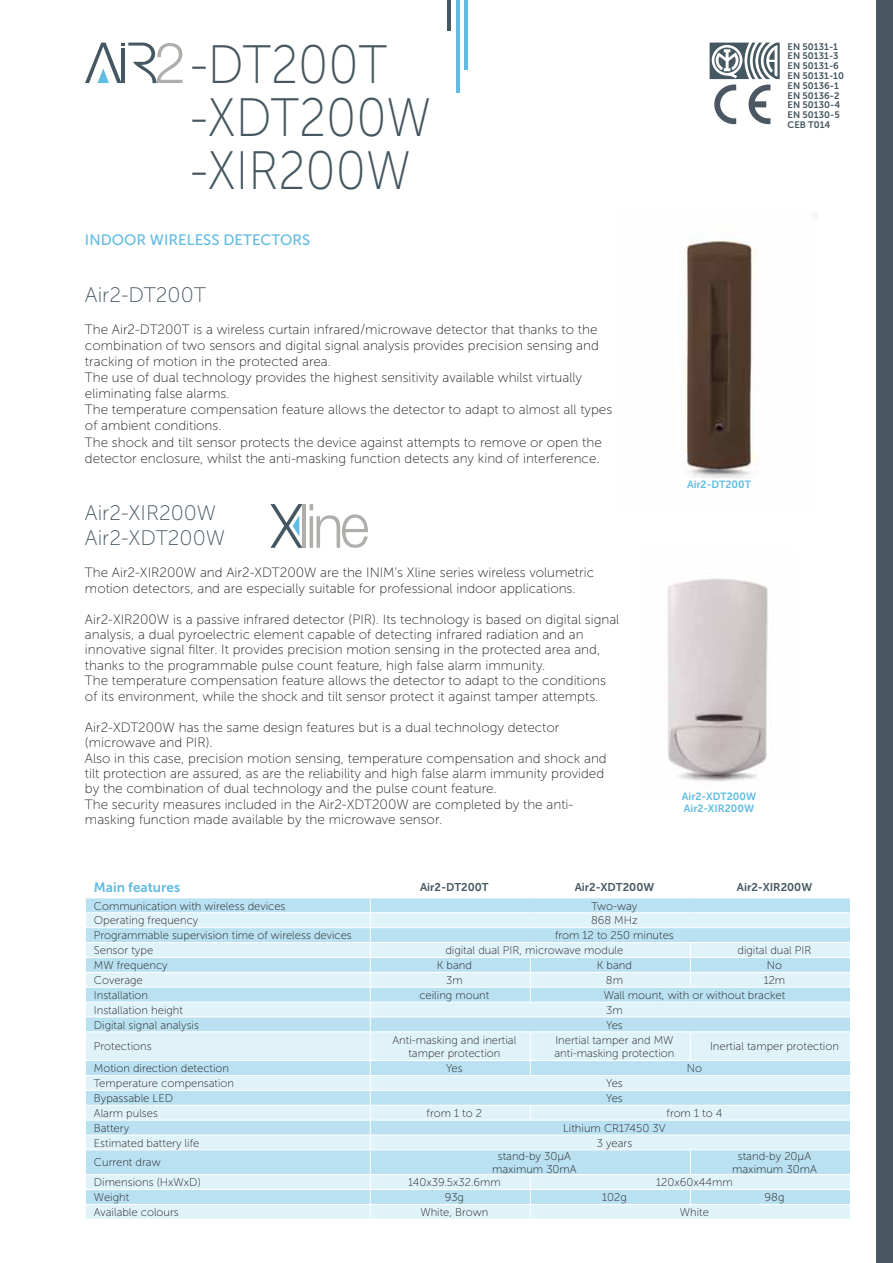
<style>
.page{position:relative;width:893px;height:1263px;background:#fff}
.page>*{position:absolute;margin:0;border:0;box-sizing:border-box;transform-origin:0 0}
.t1{font:54px/52.8px "Museo Sans 100";color:#455761;scale:.9 1}
.t2{font:21px/25.2px "Museo Sans 100";color:#455761}
.t3{font:15px "Museo Sans 500";color:#5fbce2}
.t4{font:13.65px "Museo Sans 700";color:#5fbce2}
.t5{font:13.5px/15.5px "Museo Sans 100";color:#231f20}
.t6{font:11.25px/13.5px "Museo Sans 100";color:#231f20;text-align:center}
.t7{font:11.25px "Museo Sans 700";color:#455761}
.t8{font:10.5px/12.6px "Museo Sans 700";color:#5fbce2}
.t9{font:9.45px/9.8px "Museo Sans 700";color:#455761}
</style>
<div class="page">
<img style="left:681px;top:238px;width:77px;height:240px">
<img style="left:667px;top:578px;width:101px;height:204px">
<div style="left:876px;top:0;width:17px;height:1263px;background:#4b5863"></div>
<hr style="left:464px;top:0;width:4px;height:69px;background:#5fbce2">
<hr style="left:456px;top:0;width:3px;height:93px;background:#5fbce2">
<hr style="left:447px;top:0;width:4px;height:31px;background:#455761">
<svg style="left:714px;top:85px;width:22px;height:39px"></svg>
<svg style="left:748px;top:85px;width:22px;height:39px"></svg>
<svg style="left:709px;top:43px;width:71px;height:36px"></svg>
<hr style="left:302px;top:504px;width:4px;height:44px;background:#aeaeab">
<svg style="left:270px;top:504px;width:32px;height:44px"></svg>
<svg style="left:310px;top:504px;width:58px;height:44px"></svg>
<svg style="left:85px;top:898px;width:765px;height:321px"></svg>
<hr style="left:690px;top:1204px;width:161px;height:1px;background:#fff">
<svg style="left:85px;top:43px;width:97px;height:40px"></svg>
<h1 class="t1" style="left:191px;top:44px;width:269px">-DT200T -XDT200W -XIR200W</h1>
<p class="t3" style="left:85px;top:231px;width:227px">INDOOR WIRELESS DETECTORS</p>
<h2 class="t2" style="left:85px;top:284px;width:122px">Air2-DT200T</h2>
<p class="t5" style="left:85px;top:323px;width:529px;line-height:16px">The Air2-DT200T is a wireless curtain infrared/microwave detector that thanks to the combination of two sensors and digital signal analysis provides precision sensing and tracking of motion in the protected area.<br>The use of dual technology provides the highest sensitivity available whilst virtually eliminating false alarms.<br>The temperature compensation feature allows the detector to adapt to almost all types of ambient conditions.<br>The shock and tilt sensor protects the device against attempts to remove or open the detector enclosure, whilst the anti-masking function detects any kind of interference.</p>
<h2 class="t2" style="left:85px;top:502px;width:142px">Air2-XIR200W<br>Air2-XDT200W</h2>
<p class="t5" style="left:85px;top:566px;width:511px">The Air2-XIR200W and Air2-XDT200W are the INIM’s Xline series wireless volumetric motion detectors, and are especially suitable for professional indoor applications.</p>
<p class="t5" style="left:85px;top:613px;width:536px">Air2-XIR200W is a passive infrared detector (PIR). Its technology is based on digital signal analysis, a dual pyroelectric element capable of detecting infrared radiation and an innovative signal filter. It provides precision motion sensing in the protected area and, thanks to the programmable pulse count feature, high false alarm immunity.<br>The temperature compensation feature allows the detector to adapt to the conditions of its environment, while the shock and tilt sensor protect it against tamper attempts.</p>
<p class="t5" style="left:85px;top:721px;width:523px">Air2-XDT200W has the same design features but is a dual technology detector (microwave and PIR).<br>Also in this case, precision motion sensing, temperature compensation and shock and tilt protection are assured, as are the reliability and high false alarm immunity provided by the combination of dual technology and the pulse count feature.<br>The security measures included in the Air2-XDT200W are completed by the anti&shy;masking function made available by the microwave sensor.</p>
<p class="t9" style="left:788px;top:42px;width:58px">EN 50131-1<br>EN 50131-3<br>EN 50131-6<br>EN 50131-10<br>EN 50136-1<br>EN 50136-2<br>EN 50130-4<br>EN 50130-5<br>CEB T014</p>
<p class="t8" style="left:687px;top:478px;width:66px">Air2-DT200T</p>
<p class="t8" style="left:682px;top:790px;width:76px">Air2-XDT200W<br>Air2-XIR200W</p>
<p class="t4" style="left:94px;top:879px;width:88px">Main features</p>
<p class="t7" style="left:420px;top:880px;width:70px">Air2-DT200T</p>
<p class="t7" style="left:575px;top:880px;width:81px">Air2-XDT200W</p>
<p class="t7" style="left:737px;top:880px;width:77px">Air2-XIR200W</p>
<p class="t6" style="left:94px;top:900px;width:193px">Communication with wireless devices</p>
<p class="t6" style="left:592px;top:900px;width:47px">Two-way</p>
<p class="t6" style="left:94px;top:915px;width:106px">Operating frequency</p>
<p class="t6" style="left:591px;top:915px;width:48px">868 MHz</p>
<p class="t6" style="left:94px;top:930px;width:259px">Programmable supervision time of wireless devices</p>
<p class="t6" style="left:555px;top:930px;width:120px">from 12 to 250 minutes</p>
<p class="t6" style="left:94px;top:945px;width:61px">Sensor type</p>
<p class="t6" style="left:445px;top:945px;width:179px">digital dual PIR, microwave module</p>
<p class="t6" style="left:737px;top:945px;width:75px">digital dual PIR</p>
<p class="t6" style="left:94px;top:960px;width:75px">MW frequency</p>
<p class="t6" style="left:437px;top:960px;width:37px">K band</p>
<p class="t6" style="left:597px;top:960px;width:37px">K band</p>
<p class="t6" style="left:767px;top:960px;width:17px">No</p>
<p class="t6" style="left:94px;top:975px;width:50px">Coverage</p>
<p class="t6" style="left:446px;top:975px;width:18px">3m</p>
<p class="t6" style="left:606px;top:975px;width:19px">8m</p>
<p class="t6" style="left:764px;top:975px;width:23px">12m</p>
<p class="t6" style="left:94px;top:989px;width:56px">Installation</p>
<p class="t6" style="left:419px;top:989px;width:72px">ceiling mount</p>
<p class="t6" style="left:604px;top:989px;width:183px">Wall mount, with or without bracket</p>
<p class="t6" style="left:94px;top:1004px;width:91px">Installation height</p>
<p class="t6" style="left:606px;top:1004px;width:18px">3m</p>
<p class="t6" style="left:94px;top:1019px;width:107px">Digital signal analysis</p>
<p class="t6" style="left:606px;top:1019px;width:18px">Yes</p>
<p class="t6" style="left:94px;top:1041px;width:59px">Protections</p>
<p class="t6" style="left:392px;top:1034px;width:125px">Anti-masking and inertial tamper protection</p>
<p class="t6" style="left:554px;top:1034px;width:122px;text-align:left">Inertial tamper and MW anti-masking protection</p>
<p class="t6" style="left:710px;top:1041px;width:130px">Inertial tamper protection</p>
<p class="t6" style="left:94px;top:1063px;width:137px">Motion direction detection</p>
<p class="t6" style="left:446px;top:1063px;width:18px">Yes</p>
<p class="t6" style="left:687px;top:1063px;width:17px">No</p>
<p class="t6" style="left:94px;top:1078px;width:142px">Temperature compensation</p>
<p class="t6" style="left:606px;top:1078px;width:18px">Yes</p>
<p class="t6" style="left:94px;top:1093px;width:81px">Bypassable LED</p>
<p class="t6" style="left:606px;top:1093px;width:18px">Yes</p>
<p class="t6" style="left:94px;top:1107px;width:66px">Alarm pulses</p>
<p class="t6" style="left:427px;top:1107px;width:57px">from 1 to 2</p>
<p class="t6" style="left:666px;top:1107px;width:57px">from 1 to 4</p>
<p class="t6" style="left:94px;top:1122px;width:37px">Battery</p>
<p class="t6" style="left:563px;top:1122px;width:104px">Lithium CR17450 3V</p>
<p class="t6" style="left:94px;top:1137px;width:107px">Estimated battery life</p>
<p class="t6" style="left:597px;top:1137px;width:37px">3 years</p>
<p class="t6" style="left:94px;top:1157px;width:68px">Current draw</p>
<p class="t6" style="left:492px;top:1150px;width:86px">stand-by 30μA maximum 30mA</p>
<p class="t6" style="left:732px;top:1150px;width:86px">stand-by 20μA maximum 30mA</p>
<p class="t6" style="left:94px;top:1177px;width:108px">Dimensions (HxWxD)</p>
<p class="t6" style="left:408px;top:1177px;width:94px">140x39.5x32.6mm</p>
<p class="t6" style="left:656px;top:1177px;width:78px">120x60x44mm</p>
<p class="t6" style="left:94px;top:1192px;width:37px">Weight</p>
<p class="t6" style="left:445px;top:1192px;width:21px">93g</p>
<p class="t6" style="left:602px;top:1192px;width:26px">102g</p>
<p class="t6" style="left:764px;top:1192px;width:21px">98g</p>
<p class="t6" style="left:94px;top:1207px;width:86px">Available colours</p>
<p class="t6" style="left:420px;top:1207px;width:70px">White, Brown</p>
<p class="t6" style="left:680px;top:1207px;width:31px">White</p>
</div>
